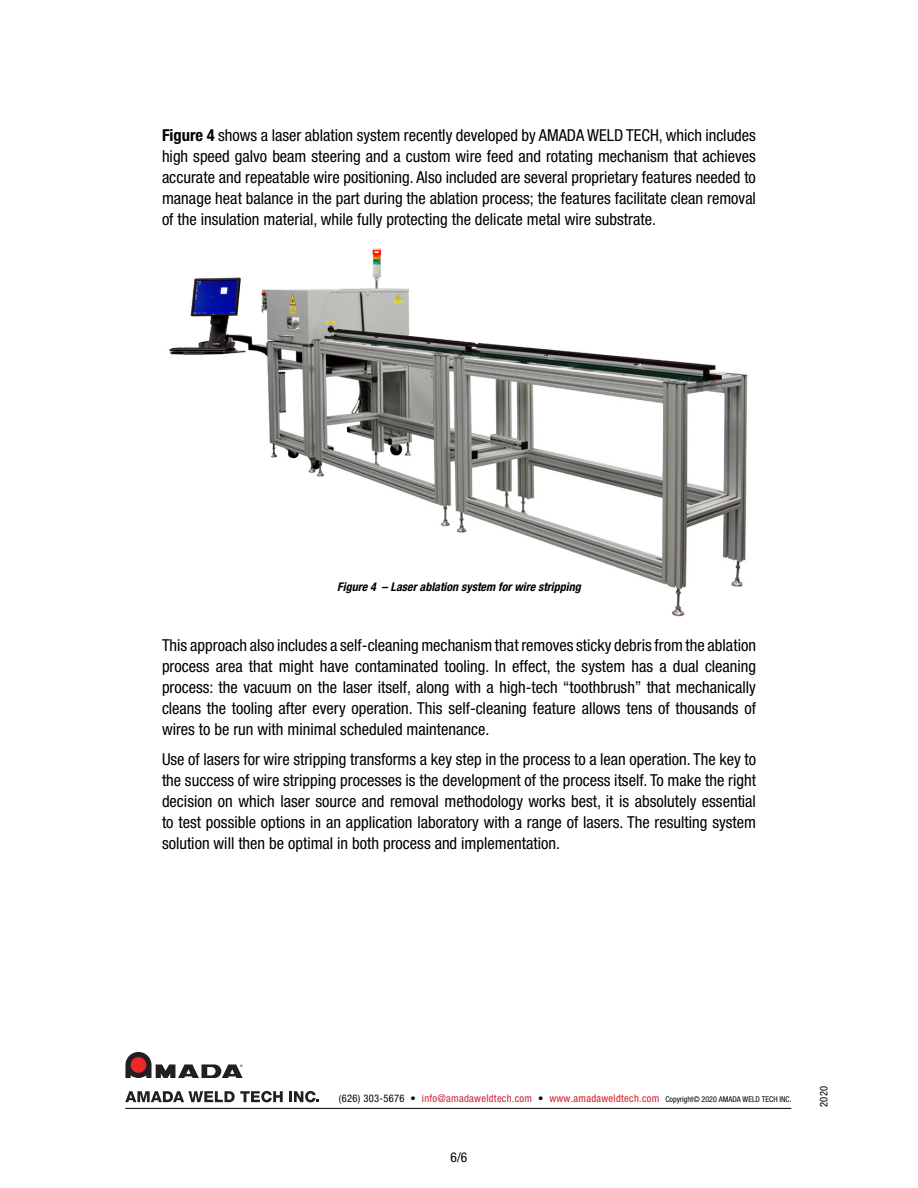
<style>
.page{position:relative;width:918px;height:1188px;background:#fff}
.page>*{position:absolute;margin:0;border:0;box-sizing:border-box;transform-origin:0 0}
.t1{font:condensed 16.5px/21px "Helvetica Neue";color:#000;text-align:justify}
.t2{font:condensed 13.5px "Helvetica Neue";color:#000}
.t3{font:italic 700 condensed 12px "Helvetica Neue";color:#000}
.t4{font:condensed 10.5px "Helvetica Neue";color:#000}
.t5{font:condensed 7.95px "Helvetica Neue";color:#000}
.s1{font-weight:700}
.s2{font-size:10.5px}
.s3{font-size:10.5px;color:#cc2036}
.s4{font-size:10.5px;color:#d71920}
</style>
<div class="page">
<img style="left:169px;top:248px;width:579px;height:369px">
<hr style="left:125px;top:1108px;width:666px;height:1px;background:#000">
<svg style="left:125px;top:1091px;width:158px;height:11px"></svg>
<svg style="left:289px;top:1091px;width:30px;height:11px"></svg>
<svg style="left:125px;top:1052px;width:118px;height:26px"></svg>
<p class="t1" style="left:162px;top:125px;width:596px"><span class="s1">Figure 4</span> shows a laser ablation system recently developed by AMADA WELD TECH, which includes high speed galvo beam steering and a custom wire feed and rotating mechanism that achieves accurate and repeatable wire positioning. Also included are several proprietary features needed to manage heat balance in the part during the ablation process; the features facilitate clean removal of the insulation material, while fully protecting the delicate metal wire substrate.</p>
<p class="t3" style="left:337px;top:580px;width:245px">Figure 4 – Laser ablation system for wire stripping</p>
<p class="t1" style="left:162px;top:635px;width:596px">This approach also includes a self-cleaning mechanism that removes sticky debris from the ablation process area that might have contaminated tooling. In effect, the system has a dual cleaning process: the vacuum on the laser itself, along with a high-tech “toothbrush” that mechanically cleans the tooling after every operation. This self-cleaning feature allows tens of thousands of wires to be run with minimal scheduled maintenance.</p>
<p class="t1" style="left:162px;top:748px;width:596px">Use of lasers for wire stripping transforms a key step in the process to a lean operation. The key to the success of wire stripping processes is the development of the process itself. To make the right decision on which laser source and removal methodology works best, it is absolutely essential to test possible options in an application laboratory with a range of lasers. The resulting system solution will then be optimal in both process and implementation.</p>
<p class="t5" style="left:339px;top:1095px;width:454px"><span class="s2">(626) 303-5676 •</span> <span class="s3">info@amadaweldtech.com</span> <span class="s2">•</span> <span class="s4">www.amadaweldtech.com</span> Copyright© 2020 AMADA WELD TECH INC.</p>
<p class="t2" style="left:451px;top:1149px;width:18px">6/6</p>
<p class="t4" style="left:818px;top:1107px;width:22px;rotate:-90deg">2020</p>
</div>
